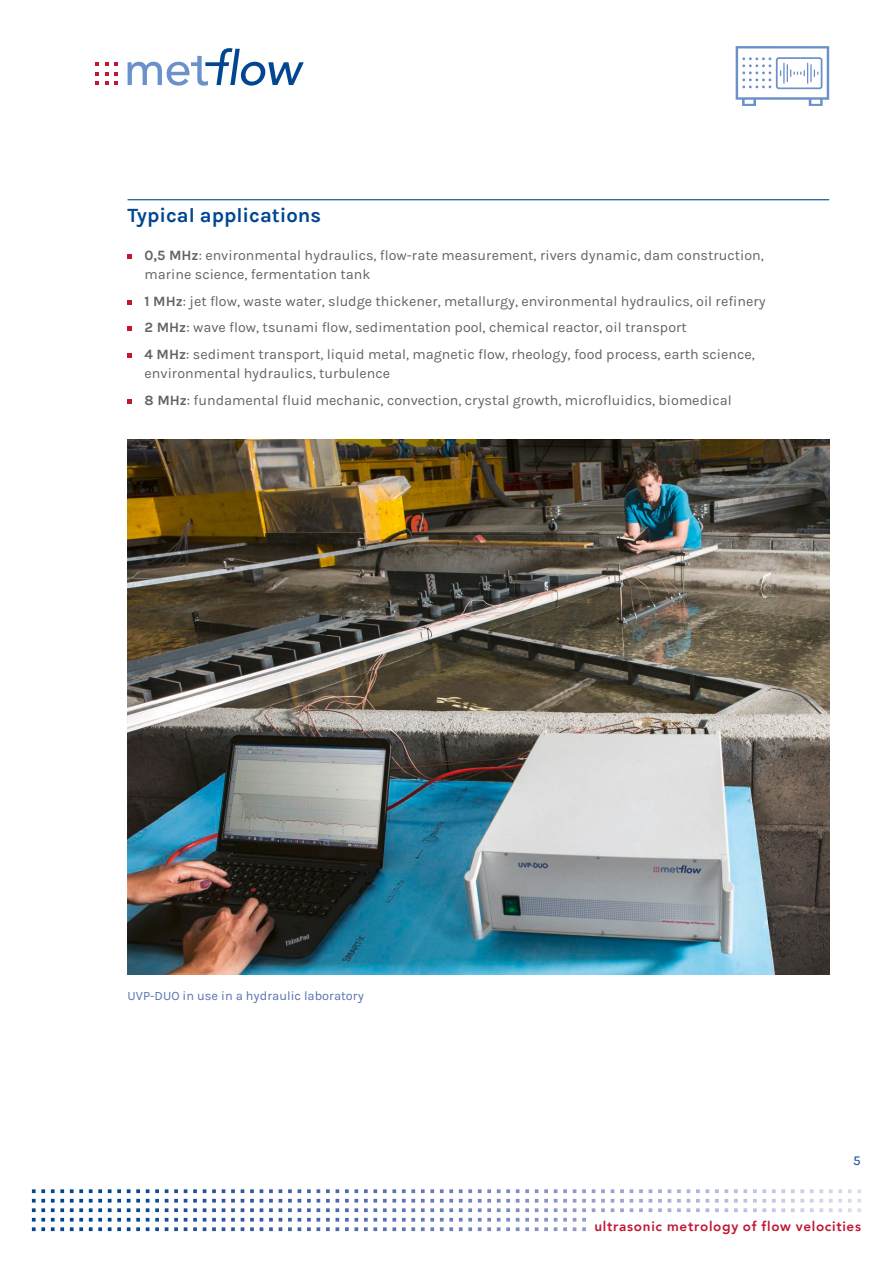
<style>
.page{position:relative;width:893px;height:1263px;background:#fff}
.page>*{position:absolute;margin:0;border:0;box-sizing:border-box;transform-origin:0 0}
.t1{font:700 20.25px "Karla";color:#004691}
.t2{font:14.25px/26.4px "Karla";color:#646363}
.t3{font:800 13.5px "Avenir";letter-spacing:.055em;color:#c21632}
.t4{font:13.5px "Karla";color:#004691}
.t5{font:12.75px "Karla";color:#5872b0}
.s1{font-weight:700}
</style>
<div class="page">
<svg style="left:32px;top:1189px;width:146px;height:42px"></svg>
<hr style="left:128px;top:199px;width:701px;height:1px;background:#004691">
<svg style="left:128px;top:254px;width:4px;height:4px"></svg>
<svg style="left:128px;top:300px;width:4px;height:4px"></svg>
<svg style="left:128px;top:326px;width:4px;height:5px"></svg>
<svg style="left:128px;top:353px;width:4px;height:4px"></svg>
<svg style="left:128px;top:399px;width:4px;height:4px"></svg>
<img style="left:128px;top:439px;width:701px;height:535px">
<svg style="left:128px;top:48px;width:176px;height:38px"></svg>
<svg style="left:95px;top:72px;width:4px;height:13px"></svg>
<svg style="left:95px;top:62px;width:4px;height:4px"></svg>
<svg style="left:105px;top:72px;width:13px;height:13px"></svg>
<svg style="left:105px;top:62px;width:13px;height:4px"></svg>
<svg style="left:736px;top:46px;width:93px;height:60px"></svg>
<h1 class="t1" style="left:128px;top:203px;width:195px">Typical applications</h1>
<p class="t2" style="left:145px;top:245px;width:621px;line-height:19.8px"><span class="s1">0,5 MHz</span>: environmental hydraulics, flow-rate measurement, rivers dynamic, dam construction, marine science, fermentation tank</p>
<p class="t2" style="left:145px;top:288px;width:623px"><span class="s1">1 MHz</span>: jet flow, waste water, sludge thickener, metallurgy, environmental hydraulics, oil refinery<br><span class="s1">2 MHz</span>: wave flow, tsunami flow, sedimentation pool, chemical reactor, oil transport<br><span class="s1">4 MHz</span>: sediment transport, liquid metal, magnetic flow, rheology, food process, earth science,</p>
<p class="t2" style="left:145px;top:361px;width:589px">environmental hydraulics, turbulence<br><span class="s1">8 MHz</span>: fundamental fluid mechanic, convection, crystal growth, microfluidics, biomedical</p>
<p class="t5" style="left:128px;top:989px;width:238px">UVP-DUO in use in a hydraulic laboratory</p>
<p class="t4" style="left:853px;top:1153px;width:9px">5</p>
<p class="t3" style="left:594px;top:1216px;width:268px">ultrasonic metrology of flow velocities</p>
</div>
